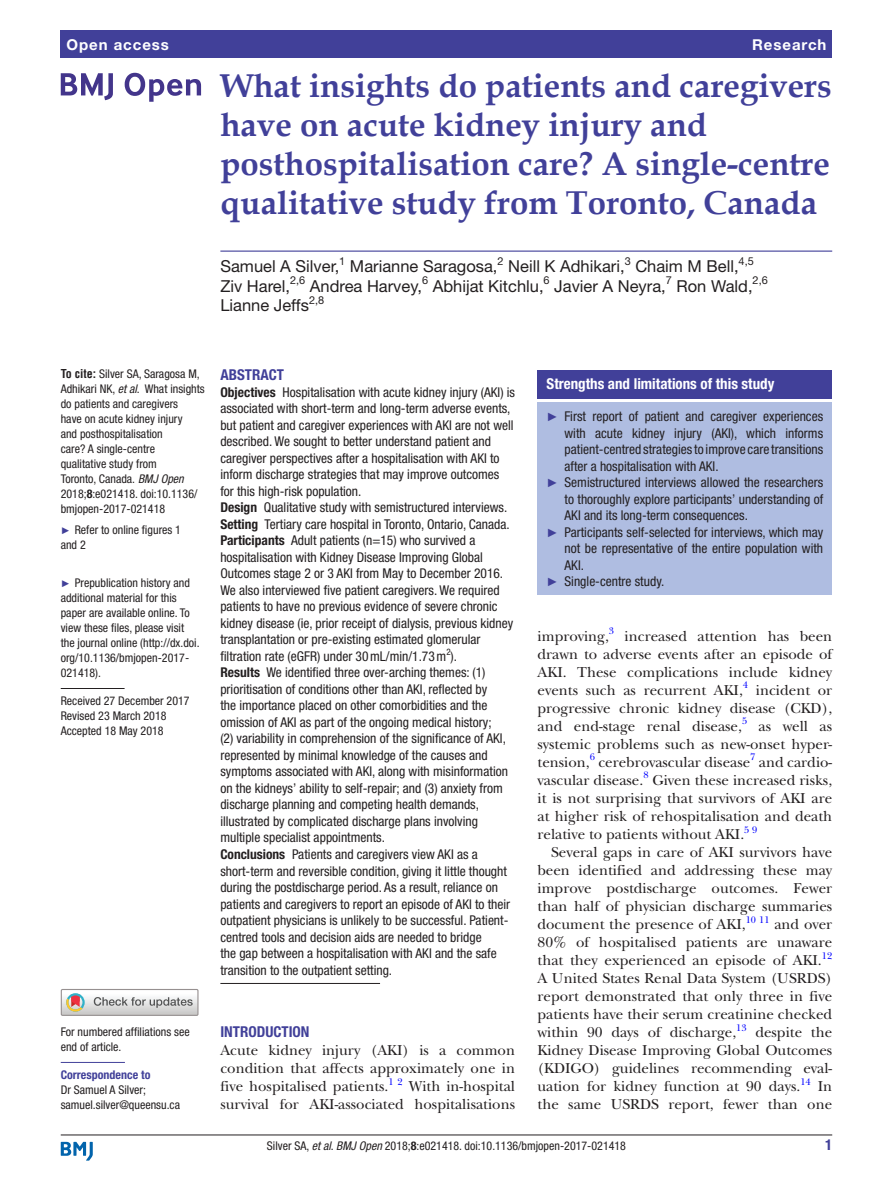
<style>
.page{position:relative;width:893px;height:1191px;background:#fff}
.page>*{position:absolute;margin:0;border:0;box-sizing:border-box;transform-origin:0 0}
.t1{font:700 33px/39px "Book Antiqua";color:#414099}
.t2{font:16.5px "Helvetica Neue LT Std";color:#231f20}
.t3{font:15px/18px "New Baskerville";color:#231f20;text-align:justify}
.t4{font:700 condensed 15px "Helvetica Neue LT Std";color:#fff}
.t5{font:700 condensed 15px "Helvetica Neue LT Std";color:#414099}
.t6{font:700 15px "Helvetica Neue LT Std";letter-spacing:.065em;color:#fff}
.t7{font:condensed 13.5px/16.5px "Helvetica Neue LT Std";color:#231f20}
.t8{font:condensed 12px/15px "Helvetica Neue LT Std";color:#231f20}
.t9{font:700 condensed 12px "Helvetica Neue LT Std";color:#414099}
.t10{font:10.95px "Helvetica Neue LT Std";color:#231f20}
.t11{font:9.9px "New Baskerville";color:#00f}
.s1{font-family:"Helvetica LT Std";font-weight:700}
.s2{font-style:italic}
.s3{font-weight:700}
.s4{font-family:"Arial";font-stretch:normal;font-size:9.75px;color:#414099}
.s5{font-family:"Arial";font-stretch:normal;font-size:12px;color:#414099}
</style>
<div class="page">
<hr style="left:61px;top:1134px;width:771px;height:1px;background:#231f20">
<svg style="left:61px;top:1141px;width:32px;height:19px"></svg>
<div style="left:61px;top:31px;width:771px;height:27px;background:#414099"></div>
<hr style="left:220px;top:250px;width:612px;height:2px;background:#414099">
<hr style="left:61px;top:688px;width:64px;height:1px;background:#231f20">
<hr style="left:61px;top:1062px;width:64px;height:1px;background:#414099">
<svg style="left:61px;top:73px;width:52px;height:27px"></svg>
<svg style="left:125px;top:73px;width:76px;height:29px"></svg>
<div style="left:61px;top:989px;width:138px;height:27px;border:1px solid #969090"></div>
<svg style="left:61px;top:989px;width:137px;height:26px"></svg>
<hr style="left:220px;top:983px;width:160px;height:1px;background:#231f20">
<div style="left:538px;top:370px;width:294px;height:28px;background:#414099"></div>
<div style="left:538px;top:402px;width:294px;height:193px;background:#afbde1"></div>
<p class="t6" style="left:66px;top:35px;width:104px">Open access</p>
<p class="t6" style="left:752px;top:35px;width:76px">Research</p>
<h1 class="t1" style="left:220px;top:66px;width:613px">What insights do patients and caregivers have on acute kidney injury and posthospitalisation care? A single-centre qualitative study from Toronto, Canada</h1>
<p class="t2" style="left:220px;top:257px;width:120px">Samuel A Silver,</p>
<p class="t10" style="left:339px;top:254px;width:8px">1</p>
<p class="t2" style="left:350px;top:257px;width:149px">Marianne Saragosa,</p>
<p class="t10" style="left:498px;top:254px;width:8px">2</p>
<p class="t2" style="left:508px;top:257px;width:118px">Neill K Adhikari,</p>
<p class="t10" style="left:625px;top:254px;width:8px">3</p>
<p class="t2" style="left:635px;top:257px;width:105px">Chaim M Bell,</p>
<p class="t10" style="left:739px;top:254px;width:17px">4,5</p>
<p class="t2" style="left:220px;top:276px;width:71px">Ziv Harel,</p>
<p class="t10" style="left:290px;top:274px;width:17px">2,6</p>
<p class="t2" style="left:310px;top:276px;width:114px">Andrea Harvey,</p>
<p class="t10" style="left:422px;top:274px;width:8px">6</p>
<p class="t2" style="left:433px;top:276px;width:112px">Abhijat Kitchlu,</p>
<p class="t10" style="left:544px;top:274px;width:8px">6</p>
<p class="t2" style="left:554px;top:276px;width:113px">Javier A Neyra,</p>
<p class="t10" style="left:666px;top:274px;width:8px">7</p>
<p class="t2" style="left:676px;top:276px;width:78px">Ron Wald,</p>
<p class="t10" style="left:753px;top:274px;width:17px">2,6</p>
<p class="t2" style="left:220px;top:296px;width:90px">Lianne Jeffs</p>
<p class="t10" style="left:309px;top:293px;width:17px">2,8</p>
<p class="t8" style="left:61px;top:366px;width:146px"><span class="s1">To cite:</span> Silver SA, Saragosa M,<br>Adhikari NK, <span class="s2">et al</span>. What insights do patients and caregivers<br>have on acute kidney injury<br>and posthospitalisation<br>care? A single-centre<br>qualitative study from<br>Toronto, Canada. <span class="s2">BMJ Open<br></span>2018;<span class="s3">8</span>:e021418. doi:10.1136/ bmjopen-2017-021418</p>
<p class="t8" style="left:61px;top:522px;width:122px"><span class="s4">►</span> Refer to online figures 1 and 2</p>
<p class="t8" style="left:61px;top:575px;width:140px"><span class="s4">►</span> Prepublication history and additional material for this paper are available online. To view these files, please visit the journal online (http://dx.doi. org/10.1136/bmjopen-2017-<br>021418).</p>
<p class="t8" style="left:61px;top:693px;width:130px">Received 27 December 2017<br>Revised 23 March 2018<br>Accepted 18 May 2018</p>
<p class="t8" style="left:61px;top:1024px;width:130px">For numbered affiliations see end of article.</p>
<p class="t9" style="left:61px;top:1067px;width:91px">Correspondence to</p>
<p class="t8" style="left:61px;top:1082px;width:121px">Dr Samuel A Silver; samuel.silver@queensu.ca</p>
<p class="t5" style="left:220px;top:366px;width:65px">Abstract</p>
<p class="t7" style="left:220px;top:384px;width:296px"><span class="s3">Objectives</span> Hospitalisation with acute kidney injury (AKI) is associated with short-term and long-term adverse events, but patient and caregiver experiences with AKI are not well described. We sought to better understand patient and caregiver perspectives after a hospitalisation with AKI to inform discharge strategies that may improve outcomes for this high-risk population.<br><span class="s3">Design</span> Qualitative study with semistructured interviews.<br><span class="s3">Setting</span> Tertiary care hospital in Toronto, Ontario, Canada.<br><span class="s3">Participants</span> Adult patients (n=15) who survived a hospitalisation with Kidney Disease Improving Global Outcomes stage 2 or 3 AKI from May to December 2016.<br>We also interviewed five patient caregivers. We required patients to have no previous evidence of severe chronic kidney disease (ie, prior receipt of dialysis, previous kidney transplantation or pre-existing estimated glomerular filtration rate (eGFR) under 30mL/min/1.73m<sup>2</sup>).<br><span class="s3">Results</span> We identified three over-arching themes: (1) prioritisation of conditions other than AKI, reflected by<br>the importance placed on other comorbidities and the omission of AKI as part of the ongoing medical history;<br>(2) variability in comprehension of the significance of AKI, represented by minimal knowledge of the causes and symptoms associated with AKI, along with misinformation on the kidneys’ ability to self-repair; and (3) anxiety from discharge planning and competing health demands, illustrated by complicated discharge plans involving multiple specialist appointments.<br><span class="s3">Conclusions</span> Patients and caregivers view AKI as a short-term and reversible condition, giving it little thought during the postdischarge period. As a result, reliance on patients and caregivers to report an episode of AKI to their outpatient physicians is unlikely to be successful. Patient&shy;centred tools and decision aids are needed to bridge<br>the gap between a hospitalisation with AKI and the safe transition to the outpatient setting.</p>
<p class="t5" style="left:220px;top:1023px;width:91px">Introduction</p>
<p class="t3" style="left:220px;top:1041px;width:296px">Acute kidney injury (AKI) is a common condition that affects approximately one in five hospitalised patients.</p>
<p class="t11" style="left:388px;top:1075px;width:16px">1 2</p>
<p class="t3" style="left:220px;top:1077px;width:296px;text-align:right">With in-hospital<br>survival for AKI-associated hospitalisations</p>
<p class="t4" style="left:547px;top:375px;width:229px">Strengths and limitations of this study</p>
<p class="t7" style="left:547px;top:408px;width:278px"><span class="s5">►</span> First report of patient and caregiver experiences</p>
<p class="t7" style="left:565px;top:424px;width:260px">with acute kidney injury (AKI), which informs</p>
<p class="t7" style="left:565px;top:441px;width:260px">patient-centred strategies to improve care transitions</p>
<p class="t7" style="left:565px;top:457px;width:156px">after a hospitalisation with AKI.</p>
<p class="t7" style="left:547px;top:474px;width:278px"><span class="s5">►</span> Semistructured interviews allowed the researchers</p>
<p class="t7" style="left:565px;top:490px;width:260px">to thoroughly explore participants’ understanding of</p>
<p class="t7" style="left:565px;top:507px;width:185px">AKI and its long-term consequences.</p>
<p class="t7" style="left:547px;top:523px;width:278px"><span class="s5">►</span> Participants self-selected for interviews, which may</p>
<p class="t7" style="left:565px;top:540px;width:260px">not be representative of the entire population with</p>
<p class="t7" style="left:565px;top:556px;width:21px">AKI.</p>
<p class="t7" style="left:547px;top:573px;width:119px"><span class="s5">►</span> Single-centre study.</p>
<p class="t3" style="left:538px;top:627px;width:78px">improving,<sup>3</sup></p>
<p class="t3" style="left:538px;top:627px;width:296px;text-indent:87px">increased attention has been drawn to adverse events after an episode of AKI. These complications include kidney events such as recurrent AKI,</p>
<p class="t11" style="left:743px;top:679px;width:7px">4</p>
<p class="t3" style="left:538px;top:681px;width:296px;text-indent:218px">incident or progressive chronic kidney disease (CKD), and end-stage renal disease,</p>
<p class="t11" style="left:742px;top:715px;width:7px">5</p>
<p class="t3" style="left:538px;top:717px;width:296px;text-indent:221px">as well as systemic problems such as new-onset hyper&shy;tension,</p>
<p class="t11" style="left:750px;top:751px;width:7px">7</p>
<p class="t11" style="left:590px;top:751px;width:7px">6</p>
<p class="t3" style="left:598px;top:753px;width:153px">cerebrovascular disease</p>
<p class="t3" style="left:759px;top:753px;width:75px">and cardio-</p>
<p class="t3" style="left:538px;top:771px;width:107px">vascular disease.</p>
<p class="t11" style="left:643px;top:769px;width:7px">8</p>
<p class="t3" style="left:538px;top:771px;width:296px;text-indent:115px">Given these increased risks, it is not surprising that survivors of AKI are at higher risk of rehospitalisation and death relative to patients without AKI.</p>
<p class="t11" style="left:744px;top:823px;width:14px">5 9</p>
<p class="t3" style="left:538px;top:843px;width:296px;text-indent:14px">Several gaps in care of AKI survivors have been identified and addressing these may improve postdischarge outcomes. Fewer than half of physician discharge summaries document the presence of AKI,</p>
<p class="t11" style="left:746px;top:913px;width:25px">10 11</p>
<p class="t3" style="left:538px;top:915px;width:296px;text-indent:237px">and over 80% of hospitalised patients are unaware that they experienced an episode of AKI.</p>
<p class="t11" style="left:822px;top:949px;width:12px">12</p>
<p class="t3" style="left:538px;top:969px;width:296px">A United States Renal Data System (USRDS) report demonstrated that only three in five patients have their serum creatinine checked within 90 days of discharge,<sup>13</sup></p>
<p class="t3" style="left:538px;top:1023px;width:296px;text-indent:218px">despite the Kidney Disease Improving Global Outcomes (KDIGO) guidelines recommending eval&shy;uation for kidney function at 90 days.</p>
<p class="t11" style="left:800px;top:1075px;width:12px">14</p>
<p class="t3" style="left:538px;top:1077px;width:296px;text-align:right">In<br>the same USRDS report, fewer than one</p>
<p class="t8" style="left:267px;top:1137px;width:361px">Silver SA, <span class="s2">et al</span>. <span class="s2">BMJ Open</span> 2018;<span class="s3">8</span>:e021418. doi:10.1136/bmjopen-2017-021418</p>
<p class="t5" style="left:825px;top:1135px;width:9px">1</p>
</div>
